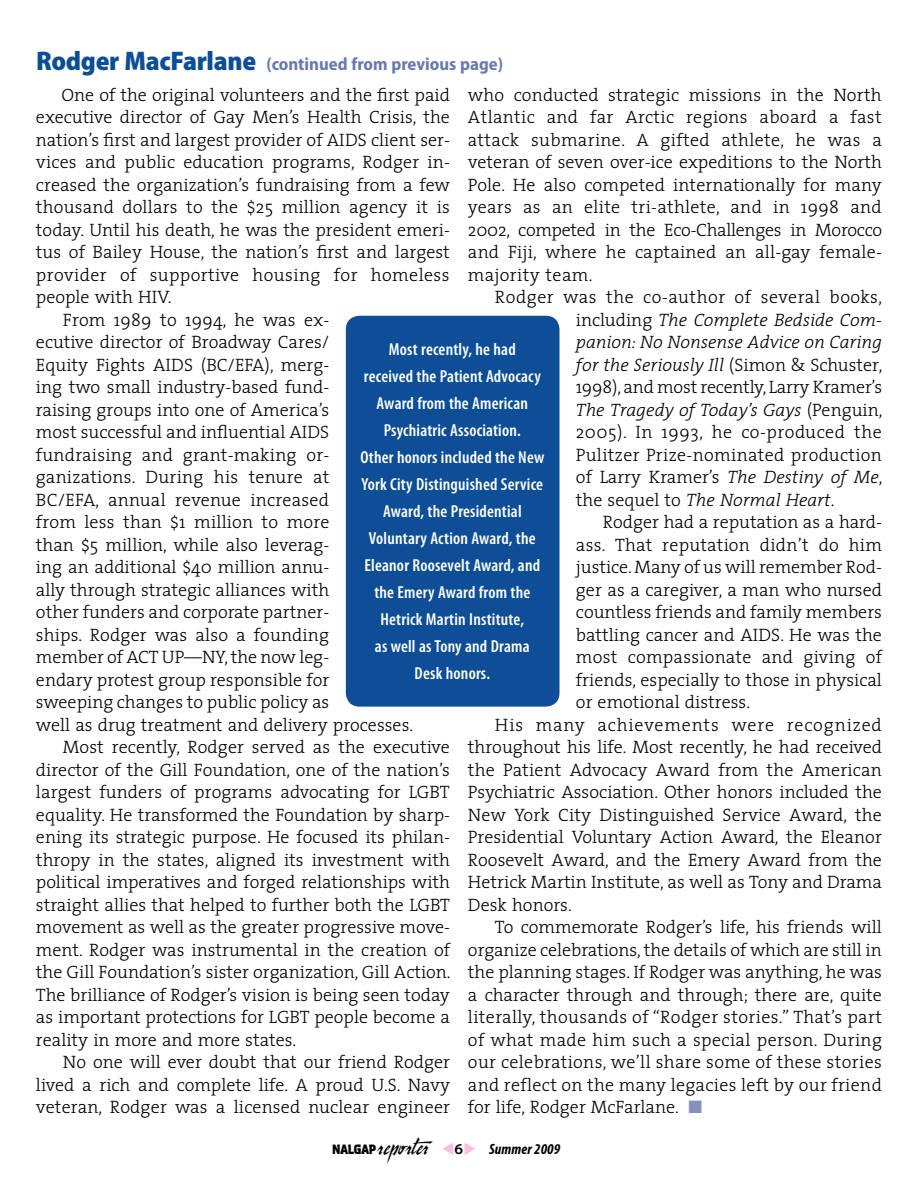
<style>
.page{position:relative;width:918px;height:1188px;background:#fff}
.page>*{position:absolute;margin:0;border:0;box-sizing:border-box;transform-origin:0 0}
.t1{font:300 18px/22.5px "The Serif";color:#000;text-align:justify}
.t2{font:300 18px "The Serif";letter-spacing:.02em;color:#000}
.t3{font:700 semi-condensed 18px "Myriad Pro";color:#6979b1}
.t4{font:300 18px "The Serif";letter-spacing:.025em;color:#000}
.t5{font:300 18px "The Serif";letter-spacing:.05em;color:#000}
.t6{font:600 condensed 17.4px/27px "Myriad Pro";letter-spacing:.01em;color:#fff;text-align:center}
.t7{font:italic 700 condensed 15px "Myriad Pro";letter-spacing:.01em;color:#000}
.t8{font:800 13.5px "Aquatic";letter-spacing:-.03em;color:#000}
.s1{font-weight:900;font-size:27px;color:#0e4e96}
.s2{font-style:italic}
.s3{color:#8690bf}
.s4{font-family:"Personal";font-weight:400;font-style:normal;font-stretch:normal;font-size:33px}
.s5{color:#f8c1d9}
.s6{font-weight:600;font-style:normal;font-stretch:semi-expanded}
</style>
<div class="page">
<div style="left:346px;top:316px;width:214px;height:391px;background:#0e4e96;border-radius:14px"></div>
<p class="t3" style="left:36px;top:54px;width:469px"><span class="s1">Rodger MacFarlane</span> (continued from previous page)</p>
<p class="t1" style="left:61px;top:83px;width:390px">One of the original volunteers and the first paid</p>
<p class="t1" style="left:36px;top:106px;width:415px">executive director of Gay Men’s Health Crisis, the</p>
<p class="t1" style="left:36px;top:128px;width:415px">nation’s first and largest provider of AIDS client ser-</p>
<p class="t1" style="left:36px;top:151px;width:416px">vices and public education programs, Rodger in-</p>
<p class="t1" style="left:36px;top:173px;width:416px">creased the organization’s fundraising from a few</p>
<p class="t1" style="left:36px;top:196px;width:416px">thousand dollars to the $25 million agency it is</p>
<p class="t1" style="left:36px;top:218px;width:415px">today. Until his death, he was the president emeri-</p>
<p class="t1" style="left:36px;top:241px;width:415px">tus of Bailey House, the nation’s first and largest</p>
<p class="t4" style="left:36px;top:260px;width:415px">provider of supportive housing for homeless</p>
<p class="t1" style="left:36px;top:286px;width:137px">people with HIV.</p>
<p class="t1" style="left:63px;top:308px;width:268px">From 1989 to 1994, he was ex-</p>
<p class="t1" style="left:36px;top:331px;width:295px">ecutive director of Broadway Cares/</p>
<p class="t1" style="left:36px;top:353px;width:295px">Equity Fights AIDS (BC/EFA), merg-</p>
<p class="t1" style="left:36px;top:376px;width:295px">ing two small industry-based fund-</p>
<p class="t1" style="left:36px;top:398px;width:295px">raising groups into one of America’s</p>
<p class="t1" style="left:36px;top:421px;width:295px">most successful and influential AIDS</p>
<p class="t1" style="left:36px;top:443px;width:295px">fundraising and grant-making or-</p>
<p class="t1" style="left:36px;top:466px;width:295px">ganizations. During his tenure at</p>
<p class="t1" style="left:36px;top:488px;width:295px">BC/EFA, annual revenue increased</p>
<p class="t1" style="left:36px;top:511px;width:295px">from less than $1 million to more</p>
<p class="t1" style="left:36px;top:533px;width:295px">than $5 million, while also leverag-</p>
<p class="t1" style="left:36px;top:556px;width:295px">ing an additional $40 million annu-</p>
<p class="t1" style="left:36px;top:578px;width:295px">ally through strategic alliances with</p>
<p class="t1" style="left:36px;top:601px;width:295px">other funders and corporate partner-</p>
<p class="t1" style="left:36px;top:623px;width:295px">ships. Rodger was also a founding</p>
<p class="t1" style="left:36px;top:646px;width:295px">member of ACT UP—NY, the now leg-</p>
<p class="t1" style="left:36px;top:668px;width:295px">endary protest group responsible for</p>
<p class="t1" style="left:36px;top:691px;width:295px">sweeping changes to public policy as</p>
<p class="t1" style="left:36px;top:713px;width:379px">well as drug treatment and delivery processes.</p>
<p class="t1" style="left:63px;top:736px;width:389px">Most recently, Rodger served as the executive</p>
<p class="t1" style="left:36px;top:758px;width:416px">director of the Gill Foundation, one of the nation’s</p>
<p class="t1" style="left:36px;top:781px;width:415px">largest funders of programs advocating for LGBT</p>
<p class="t1" style="left:36px;top:803px;width:416px">equality. He transformed the Foundation by sharp-</p>
<p class="t1" style="left:36px;top:826px;width:415px">ening its strategic purpose. He focused its philan-</p>
<p class="t1" style="left:36px;top:848px;width:416px">thropy in the states, aligned its investment with</p>
<p class="t1" style="left:36px;top:871px;width:416px">political imperatives and forged relationships with</p>
<p class="t1" style="left:36px;top:893px;width:415px">straight allies that helped to further both the LGBT</p>
<p class="t1" style="left:36px;top:916px;width:415px">movement as well as the greater progressive move-</p>
<p class="t1" style="left:36px;top:938px;width:416px">ment. Rodger was instrumental in the creation of</p>
<p class="t1" style="left:36px;top:961px;width:416px">the Gill Foundation’s sister organization, Gill Action.</p>
<p class="t1" style="left:36px;top:983px;width:416px">The brilliance of Rodger’s vision is being seen today</p>
<p class="t1" style="left:36px;top:1006px;width:416px">as important protections for LGBT people become a</p>
<p class="t1" style="left:36px;top:1028px;width:262px">reality in more and more states.</p>
<p class="t1" style="left:63px;top:1051px;width:389px">No one will ever doubt that our friend Rodger</p>
<p class="t1" style="left:36px;top:1073px;width:416px">lived a rich and complete life. A proud U.S. Navy</p>
<p class="t1" style="left:36px;top:1096px;width:416px">veteran, Rodger was a licensed nuclear engineer</p>
<p class="t1" style="left:468px;top:83px;width:416px">who conducted strategic missions in the North Atlantic and far Arctic regions aboard a fast attack submarine. A gifted athlete, he was a veteran of seven over-ice expeditions to the North Pole. He also competed internationally for many years as an elite tri-athlete, and in 1998 and 2002, competed in the Eco-Challenges in Morocco and Fiji, where he captained an all-gay female&shy;majority team.</p>
<p class="t1" style="left:576px;top:286px;width:308px;text-indent:-81px">Rodger was the co-author of several books, including <span class="s2">The Complete Bedside Com&shy;panion: No Nonsense Advice on Caring for the Seriously Ill</span> (Simon &amp; Schuster, 1998), and most recently, Larry Kramer’s <span class="s2">The Tragedy of Today’s Gays</span> (Penguin, 2005). In 1993, he co-produced the Pulitzer Prize-nominated production of Larry Kramer’s <span class="s2">The Destiny of Me</span>, the sequel to <span class="s2">The Normal Heart</span>.</p>
<p class="t1" style="left:603px;top:511px;width:281px">Rodger had a reputation as a hard-</p>
<p class="t1" style="left:576px;top:533px;width:308px">ass. That reputation didn’t do him</p>
<p class="t1" style="left:576px;top:556px;width:307px">justice. Many of us will remember Rod-</p>
<p class="t1" style="left:576px;top:578px;width:307px">ger as a caregiver, a man who nursed</p>
<p class="t1" style="left:576px;top:601px;width:308px">countless friends and family members</p>
<p class="t1" style="left:576px;top:623px;width:308px">battling cancer and AIDS. He was the</p>
<p class="t1" style="left:576px;top:646px;width:308px">most compassionate and giving of</p>
<p class="t1" style="left:576px;top:668px;width:308px">friends, especially to those in physical</p>
<p class="t1" style="left:576px;top:691px;width:176px">or emotional distress.</p>
<p class="t5" style="left:495px;top:710px;width:388px">His many achievements were recognized</p>
<p class="t1" style="left:468px;top:736px;width:416px">throughout his life. Most recently, he had received</p>
<p class="t1" style="left:468px;top:758px;width:415px">the Patient Advocacy Award from the American</p>
<p class="t1" style="left:468px;top:781px;width:416px">Psychiatric Association. Other honors included the</p>
<p class="t1" style="left:468px;top:803px;width:415px">New York City Distinguished Service Award, the</p>
<p class="t1" style="left:468px;top:826px;width:415px">Presidential Voluntary Action Award, the Eleanor</p>
<p class="t1" style="left:468px;top:848px;width:416px">Roosevelt Award, and the Emery Award from the</p>
<p class="t1" style="left:468px;top:871px;width:416px">Hetrick Martin Institute, as well as Tony and Drama</p>
<p class="t1" style="left:468px;top:893px;width:105px">Desk honors.</p>
<p class="t1" style="left:495px;top:916px;width:388px">To commemorate Rodger’s life, his friends will</p>
<p class="t1" style="left:468px;top:938px;width:415px">organize celebrations, the details of which are still in</p>
<p class="t1" style="left:468px;top:961px;width:416px">the planning stages. If Rodger was anything, he was</p>
<p class="t1" style="left:468px;top:983px;width:416px">a character through and through; there are, quite</p>
<p class="t2" style="left:468px;top:1002px;width:416px">literally, thousands of “Rodger stories.” That’s part</p>
<p class="t2" style="left:468px;top:1025px;width:416px">of what made him such a special person. During</p>
<p class="t2" style="left:468px;top:1047px;width:416px">our celebrations, we’ll share some of these stories</p>
<p class="t2" style="left:468px;top:1070px;width:415px">and reflect on the many legacies left by our friend</p>
<p class="t1" style="left:468px;top:1096px;width:236px">for life, Rodger McFarlane. <span class="s3">■</span></p>
<p class="t6" style="left:360px;top:336px;width:185px">Most recently, he had<br>received the Patient Advocacy<br>Award from the American<br>Psychiatric Association.<br>Other honors included the New<br>York City Distinguished Service<br>Award, the Presidential<br>Voluntary Action Award, the<br>Eleanor Roosevelt Award, and the Emery Award from the<br>Hetrick Martin Institute,<br>as well as Tony and Drama<br>Desk honors.</p>
<p class="t8" style="left:332px;top:1141px;width:45px">NALGAP</p>
<p class="t7" style="left:376px;top:1141px;width:186px"><span class="s4">reporter</span> <span class="s5">▼</span><span class="s6">6</span><span class="s5">◆</span> Summer 2009</p>
</div>
